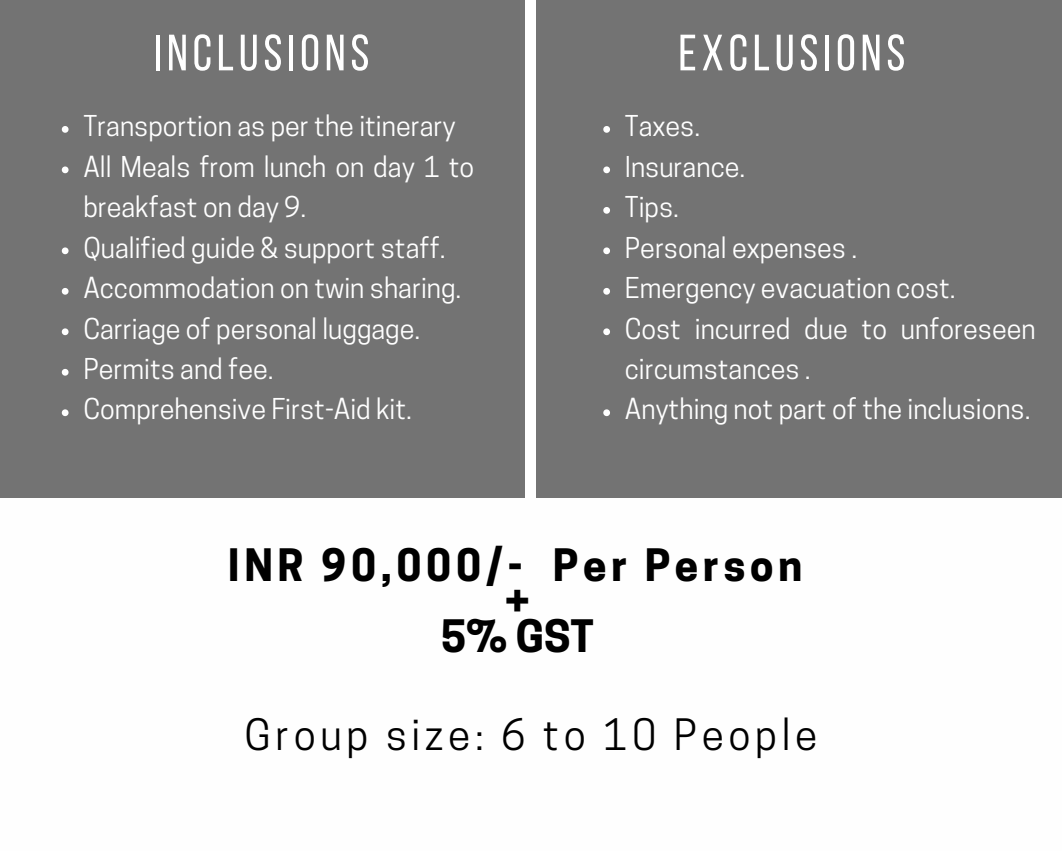
<style>
.page{position:relative;width:1062px;height:851px;background:#fff}
.page>*{position:absolute;margin:0;border:0;box-sizing:border-box;transform-origin:0 0}
.t1{font:51px "Bebas Neue";letter-spacing:.095em;color:#fff}
.t2{font:700 42px "Cooper Hewitt";letter-spacing:.11em;color:#000}
.t3{font:40.65px "Cooper Hewitt";letter-spacing:.115em;color:#000}
.t4{font:27px/40.5px "Cooper Hewitt";color:#fff}
</style>
<div class="page">
<div style="left:0;top:0;width:525px;height:498px;background:#737373"></div>
<div style="left:536px;top:0;width:526px;height:498px;background:#737373"></div>
<svg style="left:62px;top:126px;width:7px;height:7px"></svg>
<svg style="left:62px;top:166px;width:7px;height:7px"></svg>
<svg style="left:62px;top:247px;width:7px;height:7px"></svg>
<svg style="left:62px;top:288px;width:7px;height:7px"></svg>
<svg style="left:62px;top:328px;width:7px;height:7px"></svg>
<svg style="left:62px;top:369px;width:7px;height:6px"></svg>
<svg style="left:62px;top:409px;width:7px;height:7px"></svg>
<svg style="left:603px;top:126px;width:7px;height:7px"></svg>
<svg style="left:603px;top:166px;width:7px;height:7px"></svg>
<svg style="left:603px;top:207px;width:7px;height:7px"></svg>
<svg style="left:603px;top:247px;width:7px;height:7px"></svg>
<svg style="left:603px;top:288px;width:7px;height:7px"></svg>
<svg style="left:603px;top:328px;width:7px;height:7px"></svg>
<svg style="left:603px;top:409px;width:7px;height:7px"></svg>
<p class="t1" style="left:154px;top:32px;width:217px">INCLUSIONS</p>
<p class="t1" style="left:678px;top:32px;width:228px">EXCLUSIONS</p>
<p class="t4" style="left:83px;top:109px;width:374px">Transportion as per the itinerary</p>
<p class="t4" style="left:83px;top:150px;width:392px">All Meals from lunch on day 1 to breakfast on day 9.</p>
<p class="t4" style="left:83px;top:230px;width:364px">Qualified guide &amp; support staff.</p>
<p class="t4" style="left:83px;top:271px;width:380px">Accommodation on twin sharing.</p>
<p class="t4" style="left:83px;top:311px;width:338px">Carriage of personal luggage.</p>
<p class="t4" style="left:83px;top:352px;width:192px">Permits and fee.</p>
<p class="t4" style="left:83px;top:392px;width:330px">Comprehensive First-Aid kit.</p>
<p class="t4" style="left:625px;top:109px;width:77px">Taxes.</p>
<p class="t4" style="left:625px;top:150px;width:122px">Insurance.</p>
<p class="t4" style="left:625px;top:190px;width:56px">Tips.</p>
<p class="t4" style="left:625px;top:230px;width:234px">Personal expenses .</p>
<p class="t4" style="left:625px;top:271px;width:332px">Emergency evacuation cost.</p>
<p class="t4" style="left:625px;top:311px;width:412px">Cost incurred due to unforeseen circumstances .</p>
<p class="t4" style="left:625px;top:392px;width:407px">Anything not part of the inclusions.</p>
<p class="t2" style="left:228px;top:549px;width:576px">INR 90,000/- Per Person</p>
<p class="t2" style="left:505px;top:585px;width:27px">+</p>
<p class="t2" style="left:441px;top:620px;width:154px">5% GST</p>
<p class="t3" style="left:245px;top:719px;width:574px">Group size: 6 to 10 People</p>
</div>
